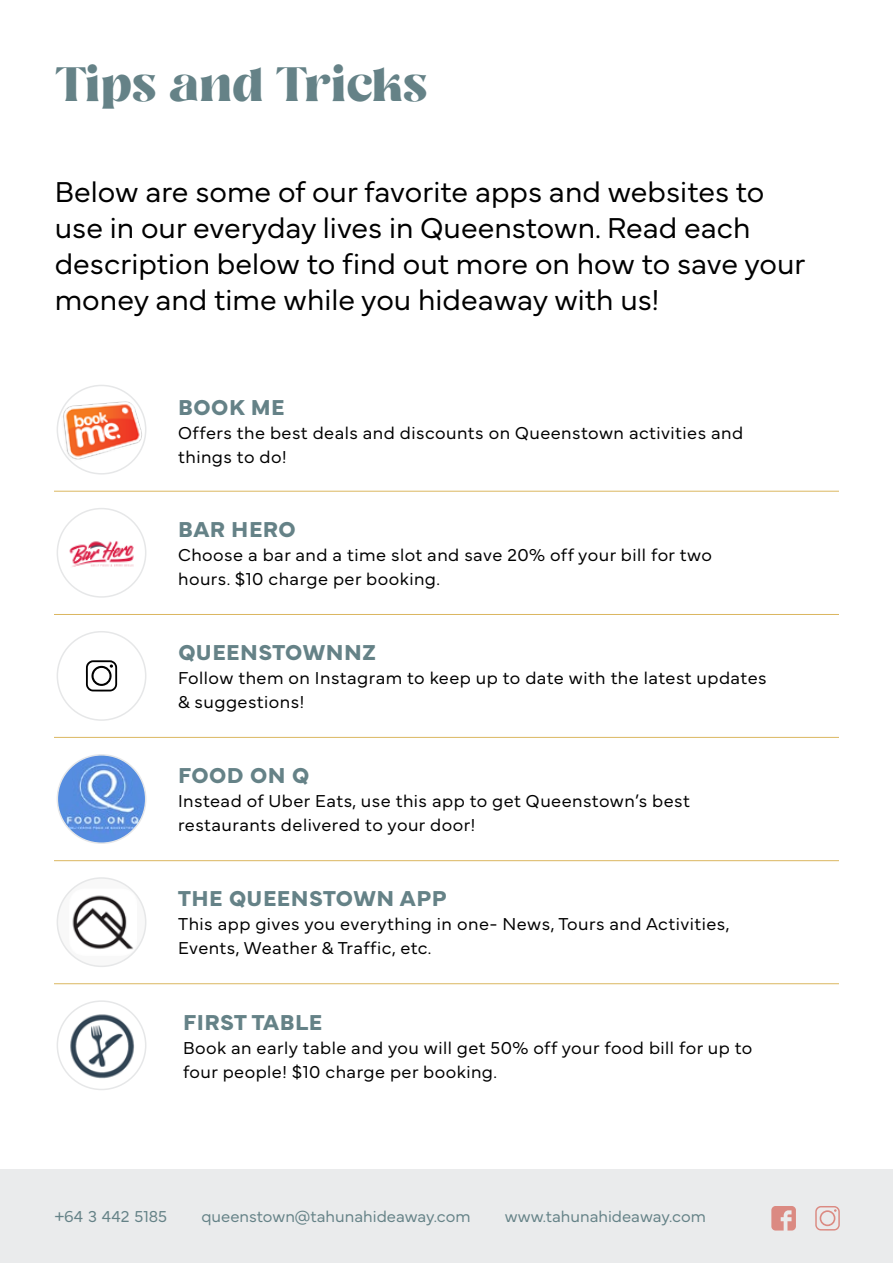
<style>
.page{position:relative;width:893px;height:1263px;background:#fff}
.page>*{position:absolute;margin:0;border:0;box-sizing:border-box;transform-origin:0 0}
.t1{font:700 48px "Losta Masta";letter-spacing:.005em;color:#658287}
.t2{font:300 30px/36px "Mundial";color:#000}
.t3{font:700 22.5px "Mundial";letter-spacing:.025em;color:#658287}
.t4{font:300 18px/24px "Mundial";letter-spacing:.025em;color:#000}
.t5{font:300 16.5px "Mundial";color:#658287}
</style>
<div class="page">
<div style="left:0;top:1170px;width:893px;height:93px;background:#eaebec"></div>
<svg style="left:771px;top:1206px;width:25px;height:24px"></svg>
<svg style="left:815px;top:1206px;width:25px;height:24px"></svg>
<img style="left:57px;top:878px;width:89px;height:88px;border-radius:44px">
<div style="left:57px;top:877px;width:89px;height:90px;border:2px solid #e6e7e8;border-radius:50%"></div>
<img style="left:59px;top:398px;width:85px;height:65px">
<div style="left:57px;top:385px;width:89px;height:90px;border:2px solid #e6e7e8;border-radius:50%"></div>
<img style="left:67px;top:1012px;width:69px;height:68px">
<div style="left:57px;top:1000px;width:89px;height:90px;border:2px solid #e6e7e8;border-radius:50%"></div>
<img style="left:57px;top:755px;width:89px;height:88px;border-radius:44px">
<div style="left:57px;top:754px;width:89px;height:90px;border:2px solid #e6e7e8;border-radius:50%"></div>
<img style="left:69px;top:541px;width:65px;height:26px">
<div style="left:57px;top:508px;width:89px;height:90px;border:2px solid #e6e7e8;border-radius:50%"></div>
<svg style="left:86px;top:660px;width:31px;height:31px"></svg>
<div style="left:57px;top:631px;width:89px;height:90px;border:2px solid #e6e7e8;border-radius:50%"></div>
<hr style="left:54px;top:491px;width:785px;height:1px;background:#dbb760">
<hr style="left:54px;top:737px;width:785px;height:1px;background:#dbb760">
<hr style="left:54px;top:614px;width:785px;height:1px;background:#dbb760">
<hr style="left:54px;top:860px;width:785px;height:1px;background:#dbb760">
<hr style="left:54px;top:983px;width:785px;height:1px;background:#dbb760">
<h1 class="t1" style="left:55px;top:55px;width:374px">Tips and Tricks</h1>
<h2 class="t2" style="left:55px;top:171px;width:752px">Below are some of our favorite apps and websites to use in our everyday lives in Queenstown. Read each description below to find out more on how to save your money and time while you hideaway with us!</h2>
<p class="t3" style="left:178px;top:390px;width:108px">BOOK ME</p>
<p class="t4" style="left:178px;top:419px;width:567px">Offers the best deals and discounts on Queenstown activities and things to do!</p>
<p class="t3" style="left:178px;top:511px;width:119px">BAR HERO</p>
<p class="t4" style="left:178px;top:541px;width:535px">Choose a bar and a time slot and save 20% off your bill for two hours. $10 charge per booking.</p>
<p class="t3" style="left:178px;top:634px;width:199px">QUEENSTOWNNZ</p>
<p class="t4" style="left:178px;top:664px;width:590px">Follow them on Instagram to keep up to date with the latest updates &amp; suggestions!</p>
<p class="t3" style="left:178px;top:757px;width:132px">FOOD ON Q</p>
<p class="t4" style="left:178px;top:787px;width:513px">Instead of Uber Eats, use this app to get Queenstown’s best restaurants delivered to your door!</p>
<p class="t3" style="left:178px;top:881px;width:270px">THE QUEENSTOWN APP</p>
<p class="t4" style="left:178px;top:910px;width:553px">This app gives you everything in one- News, Tours and Activities,<br>Events, Weather &amp; Traffic, etc.</p>
<p class="t3" style="left:183px;top:1005px;width:141px">FIRST TABLE</p>
<p class="t4" style="left:183px;top:1034px;width:571px">Book an early table and you will get 50% off your food bill for up to four people! $10 charge per booking.</p>
<p class="t5" style="left:55px;top:1203px;width:114px">+64 3 442 5185</p>
<p class="t5" style="left:201px;top:1203px;width:271px">queenstown@tahunahideaway.com</p>
<p class="t5" style="left:505px;top:1203px;width:202px">www.tahunahideaway.com</p>
</div>
